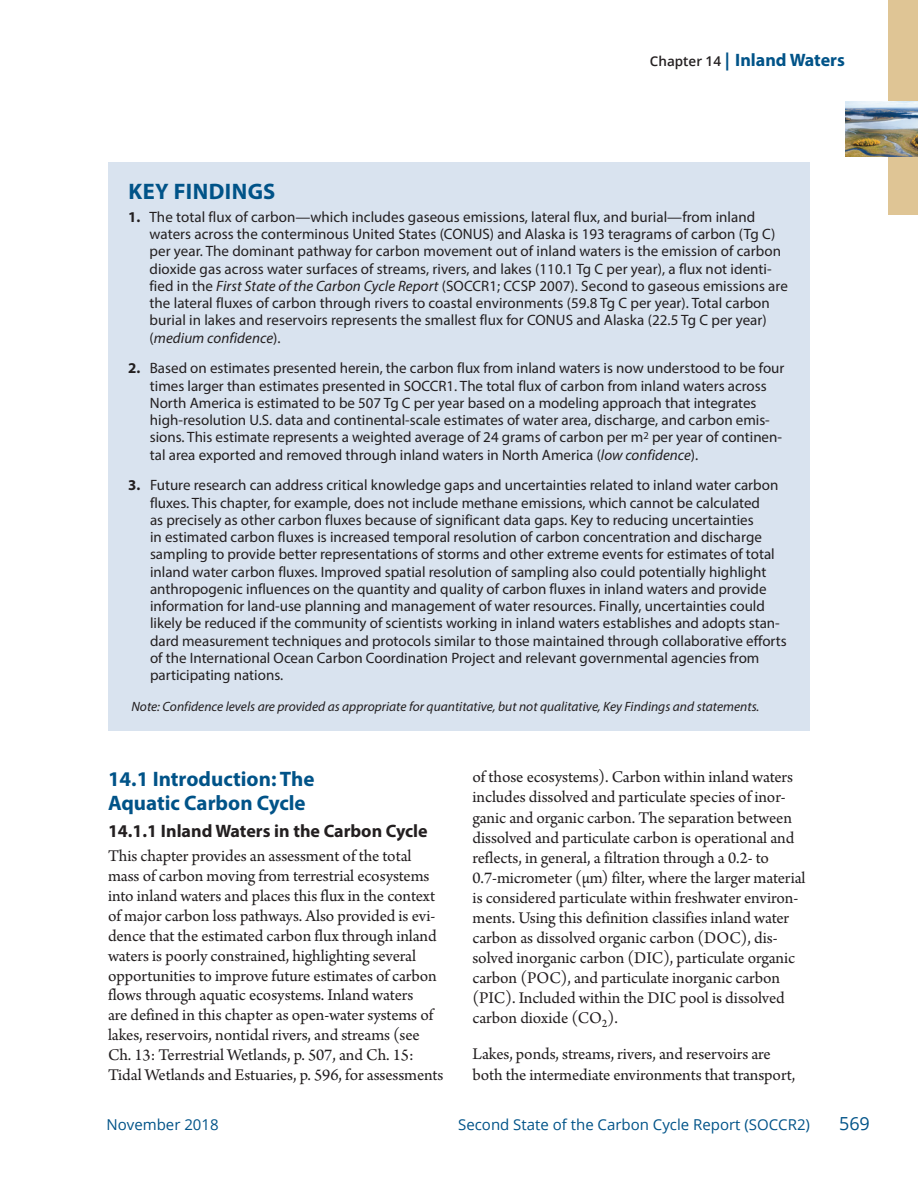
<style>
.page{position:relative;width:918px;height:1188px;background:#fff}
.page>*{position:absolute;margin:0;border:0;box-sizing:border-box;transform-origin:0 0}
.t1{font:700 22.5px "Myriad Pro";letter-spacing:.02em;color:#005388}
.t2{font:700 21px/23.7px "Myriad Pro";color:#005388}
.t3{font:700 18px "Myriad Pro";color:#231f20}
.t4{font:700 18px "Myriad Pro";color:#005388}
.t5{font:18px "Open Sans";color:#005388}
.t6{font:17.25px/20.1px "Arno Pro";letter-spacing:-.005em;color:#231f20}
.t7{font:15px/17.2px "Myriad Pro";color:#231f20}
.t8{font:15px "Open Sans";color:#005388}
.t9{font:italic 13.5px "Myriad Pro";color:#231f20}
.s1{font-family:"Open Sans";font-weight:600;font-size:13.5px;color:#231f20}
.s2{font-weight:700}
.s3{font-style:italic}
</style>
<div class="page">
<div style="left:888px;top:0;width:30px;height:215px;background:#dfc595"></div>
<img style="left:846px;top:101px;width:72px;height:56px">
<div style="left:108px;top:162px;width:702px;height:568px;background:#d9e3ef"></div>
<p class="t4" style="left:650px;top:48px;width:197px"><span class="s1">Chapter 14</span> | Inland Waters</p>
<h1 class="t1" style="left:128px;top:177px;width:148px">KEY FINDINGS</h1>
<p class="t7" style="left:150px;top:208px;width:640px;text-indent:-21px"><span class="s2">1.</span> The total flux of carbon—which includes gaseous emissions, lateral flux, and burial—from inland waters across the conterminous United States (CONUS) and Alaska is 193 teragrams of carbon (Tg C) per year. The dominant pathway for carbon movement out of inland waters is the emission of carbon dioxide gas across water surfaces of streams, rivers, and lakes (110.1 Tg C per year), a flux not identi&shy;fied in the <span class="s3">First State of the Carbon Cycle Report</span> (SOCCR1; CCSP 2007). Second to gaseous emissions are the lateral fluxes of carbon through rivers to coastal environments (59.8 Tg C per year). Total carbon burial in lakes and reservoirs represents the smallest flux for CONUS and Alaska (22.5 Tg C per year) (<span class="s3">medium confidence</span>).</p>
<p class="t7" style="left:150px;top:359px;width:636px;text-indent:-22px"><span class="s2">2.</span> Based on estimates presented herein, the carbon flux from inland waters is now understood to be four times larger than estimates presented in SOCCR1. The total flux of carbon from inland waters across North America is estimated to be 507 Tg C per year based on a modeling approach that integrates high-resolution U.S. data and continental-scale estimates of water area, discharge, and carbon emis&shy;sions. This estimate represents a weighted average of 24 grams of carbon per m<sup>2</sup> per year of continen&shy;tal area exported and removed through inland waters in North America (<span class="s3">low confidence</span>).</p>
<p class="t7" style="left:150px;top:476px;width:638px;text-indent:-22px"><span class="s2">3.</span> Future research can address critical knowledge gaps and uncertainties related to inland water carbon fluxes. This chapter, for example, does not include methane emissions, which cannot be calculated<br>as precisely as other carbon fluxes because of significant data gaps. Key to reducing uncertainties<br>in estimated carbon fluxes is increased temporal resolution of carbon concentration and discharge sampling to provide better representations of storms and other extreme events for estimates of total inland water carbon fluxes. Improved spatial resolution of sampling also could potentially highlight anthropogenic influences on the quantity and quality of carbon fluxes in inland waters and provide information for land-use planning and management of water resources. Finally, uncertainties could likely be reduced if the community of scientists working in inland waters establishes and adopts stan&shy;dard measurement techniques and protocols similar to those maintained through collaborative efforts of the International Ocean Carbon Coordination Project and relevant governmental agencies from participating nations.</p>
<p class="t9" style="left:131px;top:698px;width:630px">Note: Confidence levels are provided as appropriate for quantitative, but not qualitative, Key Findings and statements.</p>
<h2 class="t2" style="left:108px;top:767px;width:208px">14.1 Introduction: The<br>Aquatic Carbon Cycle</h2>
<p class="t3" style="left:108px;top:819px;width:321px">14.1.1 Inland Waters in the Carbon Cycle</p>
<p class="t6" style="left:108px;top:847px;width:337px">This chapter provides an assessment of the total mass of carbon moving from terrestrial ecosystems into inland waters and places this flux in the context of major carbon loss pathways. Also provided is evi&shy;dence that the estimated carbon flux through inland waters is poorly constrained, highlighting several opportunities to improve future estimates of carbon flows through aquatic ecosystems. Inland waters<br>are defined in this chapter as open-water systems of lakes, reservoirs, nontidal rivers, and streams (see Ch. 13: Terrestrial Wetlands, p. 507, and Ch. 15:<br>Tidal Wetlands and Estuaries, p. 596, for assessments</p>
<p class="t6" style="left:472px;top:768px;width:335px">of those ecosystems). Carbon within inland waters includes dissolved and particulate species of inor&shy;ganic and organic carbon. The separation between dissolved and particulate carbon is operational and reflects, in general, a filtration through a 0.2- to 0.7-micrometer (µm) filter, where the larger material is considered particulate within freshwater environ&shy;ments. Using this definition classifies inland water carbon as dissolved organic carbon (DOC), dis&shy;solved inorganic carbon (DIC), particulate organic carbon (POC), and particulate inorganic carbon (PIC). Included within the DIC pool is dissolved carbon dioxide (CO<sub>2</sub>).</p>
<p class="t6" style="left:473px;top:1044px;width:325px;line-height:20.9px">Lakes, ponds, streams, rivers, and reservoirs are both the intermediate environments that transport,</p>
<p class="t8" style="left:107px;top:1114px;width:114px">November 2018</p>
<p class="t8" style="left:458px;top:1114px;width:353px">Second State of the Carbon Cycle Report (SOCCR2)</p>
<p class="t5" style="left:839px;top:1111px;width:32px">569</p>
</div>
